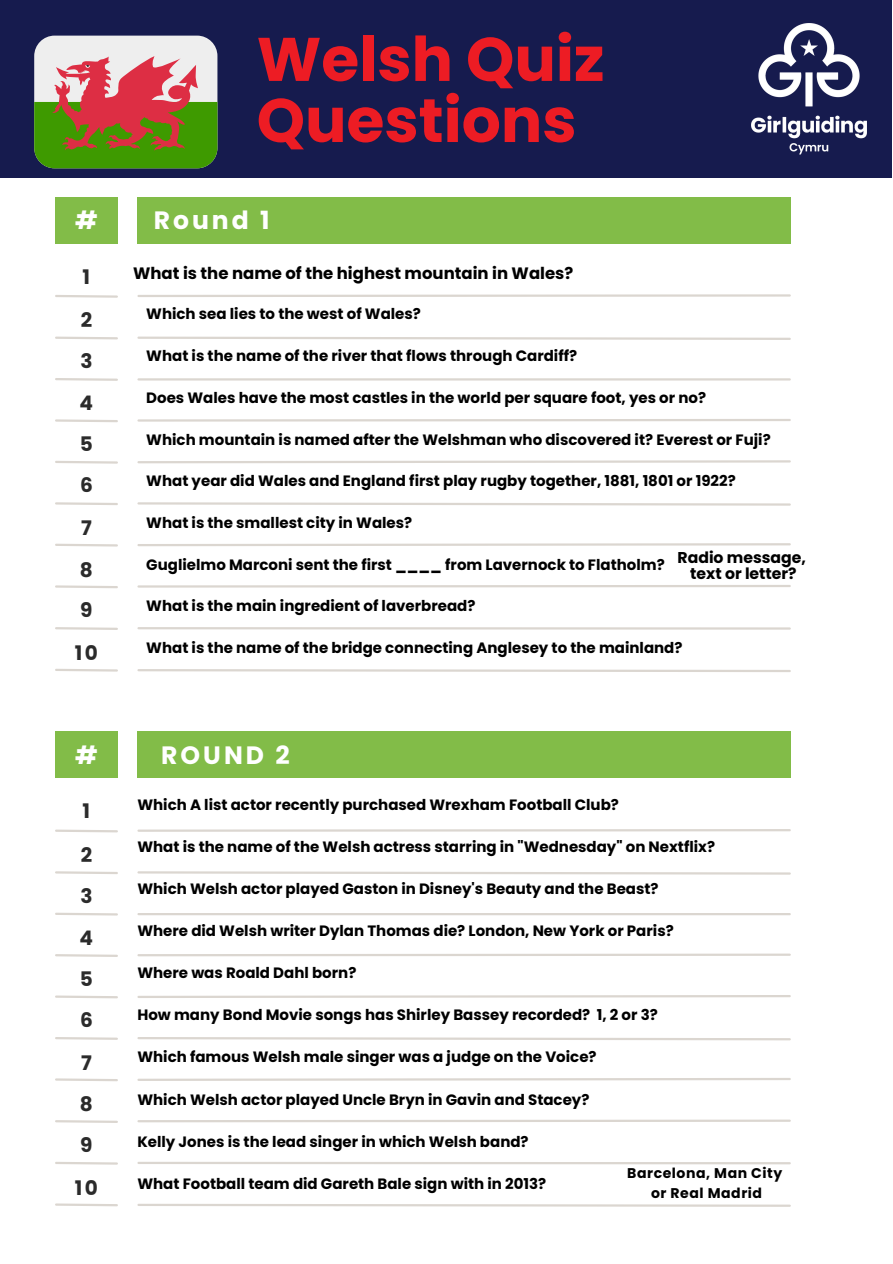
<style>
.page{position:relative;width:893px;height:1264px;background:#fff}
.page>*{position:absolute;margin:0;border:0;box-sizing:border-box;transform-origin:0 0}
.t1{font:700 61.35px/61.1px "Poppins";color:#ed1c24}
.t2{font:700 25.05px "Poppins";letter-spacing:.12em;color:#fff}
.t3{font:700 20.1px/41.1px "Poppins";color:#2b2b2b;text-align:justify}
.t4{font:700 16.5px "Poppins";color:#000}
.t5{font:700 15.6px "Poppins";color:#000}
.t6{font:700 15px "Poppins";color:#000}
.t7{font:700 14.1px/19px "Poppins";letter-spacing:.04em;color:#000;text-align:center}
</style>
<div class="page">
<div style="left:0;top:0;width:891px;height:178px;background:#161b4e"></div>
<img style="left:751px;top:24px;width:115px;height:131px">
<div style="left:55px;top:197px;width:63px;height:46px;background:#82bc48"></div>
<div style="left:137px;top:197px;width:653px;height:46px;background:#82bc48"></div>
<svg style="left:55px;top:336px;width:63px;height:4px"></svg>
<svg style="left:55px;top:378px;width:63px;height:3px"></svg>
<svg style="left:55px;top:419px;width:63px;height:4px"></svg>
<svg style="left:55px;top:461px;width:63px;height:3px"></svg>
<svg style="left:55px;top:502px;width:63px;height:3px"></svg>
<svg style="left:55px;top:543px;width:63px;height:4px"></svg>
<svg style="left:55px;top:585px;width:63px;height:4px"></svg>
<svg style="left:55px;top:627px;width:63px;height:3px"></svg>
<svg style="left:55px;top:668px;width:63px;height:4px"></svg>
<svg style="left:137px;top:336px;width:654px;height:4px"></svg>
<hr style="left:138px;top:378px;width:651px;height:2px;background:#dbd6d0">
<svg style="left:137px;top:419px;width:654px;height:3px;background:#e3e0db"></svg>
<svg style="left:137px;top:460px;width:654px;height:4px"></svg>
<svg style="left:137px;top:502px;width:654px;height:4px"></svg>
<svg style="left:137px;top:543px;width:654px;height:4px"></svg>
<svg style="left:137px;top:585px;width:654px;height:3px;background:#e3e0db"></svg>
<hr style="left:138px;top:627px;width:651px;height:2px;background:#dbd6d0">
<svg style="left:137px;top:669px;width:654px;height:3px;background:#e3e0db"></svg>
<svg style="left:55px;top:295px;width:63px;height:3px"></svg>
<svg style="left:137px;top:294px;width:654px;height:3px;background:#e3e0db"></svg>
<div style="left:55px;top:731px;width:63px;height:47px;background:#82bc48"></div>
<div style="left:137px;top:731px;width:653px;height:47px;background:#82bc48"></div>
<svg style="left:55px;top:871px;width:63px;height:3px"></svg>
<svg style="left:55px;top:912px;width:63px;height:4px"></svg>
<svg style="left:55px;top:954px;width:63px;height:3px"></svg>
<svg style="left:55px;top:995px;width:63px;height:4px"></svg>
<svg style="left:55px;top:1037px;width:63px;height:3px"></svg>
<svg style="left:55px;top:1078px;width:63px;height:4px"></svg>
<svg style="left:55px;top:1120px;width:63px;height:3px"></svg>
<svg style="left:55px;top:1162px;width:63px;height:3px"></svg>
<svg style="left:55px;top:1203px;width:63px;height:4px"></svg>
<svg style="left:137px;top:871px;width:654px;height:4px"></svg>
<hr style="left:138px;top:913px;width:651px;height:2px;background:#dbd6d0">
<svg style="left:137px;top:953px;width:654px;height:4px"></svg>
<svg style="left:137px;top:995px;width:654px;height:3px;background:#e3dfdb"></svg>
<svg style="left:137px;top:1037px;width:654px;height:4px"></svg>
<svg style="left:137px;top:1078px;width:654px;height:3px;background:#e3e0db"></svg>
<svg style="left:137px;top:1119px;width:654px;height:4px"></svg>
<hr style="left:138px;top:1161px;width:651px;height:3px;background:#dbd6d0">
<svg style="left:137px;top:1203px;width:654px;height:4px"></svg>
<svg style="left:55px;top:829px;width:63px;height:4px"></svg>
<svg style="left:137px;top:829px;width:654px;height:3px;background:#e3dfdb"></svg>
<div style="left:34px;top:36px;width:183px;height:132px;background:#eee;border-radius:20px"></div>
<svg style="left:34px;top:56px;width:183px;height:112px"></svg>
<h2 class="t2" style="left:75px;top:203px;width:24px">#</h2>
<h3 class="t3" style="left:81px;top:255px;width:13px;line-height:43.7px">1<br>2</h3>
<h3 class="t3" style="left:80px;top:341px;width:15px">3<br>4<br>5<br>6</h3>
<h3 class="t3" style="left:80px;top:507px;width:14px">7<br>8<br>9</h3>
<h3 class="t3" style="left:75px;top:632px;width:24px">10</h3>
<h2 class="t2" style="left:75px;top:737px;width:24px">#</h2>
<h3 class="t3" style="left:81px;top:789px;width:13px;line-height:43.7px">1<br>2</h3>
<h3 class="t3" style="left:80px;top:875px;width:15px">3<br>4<br>5<br>6</h3>
<h3 class="t3" style="left:80px;top:1042px;width:14px">7<br>8<br>9</h3>
<h3 class="t3" style="left:75px;top:1167px;width:24px">10</h3>
<h1 class="t1" style="left:257px;top:29px;width:349px">Welsh Quiz<br>Questions</h1>
<h2 class="t2" style="left:154px;top:203px;width:117px">Round 1</h2>
<p class="t4" style="left:133px;top:261px;width:441px">What is the name of the highest mountain in Wales?</p>
<p class="t6" style="left:146px;top:304px;width:276px">Which sea lies to the west of Wales?</p>
<p class="t6" style="left:146px;top:345px;width:432px">What is the name of the river that flows through Cardiff?</p>
<p class="t6" style="left:146px;top:387px;width:561px">Does Wales have the most castles in the world per square foot, yes or no?</p>
<p class="t6" style="left:146px;top:429px;width:626px">Which mountain is named after the Welshman who discovered it? Everest or Fuji?</p>
<p class="t6" style="left:146px;top:470px;width:591px">What year did Wales and England first play rugby together, 1881, 1801 or 1922?</p>
<p class="t6" style="left:146px;top:512px;width:267px">What is the smallest city in Wales?</p>
<p class="t6" style="left:146px;top:554px;width:661px">Guglielmo Marconi sent the first ____ from Lavernock to Flatholm? <sup>Radio</sup> <sup>message,</sup></p>
<p class="t5" style="left:690px;top:562px;width:108px">text or letter?</p>
<p class="t6" style="left:146px;top:595px;width:331px">What is the main ingredient of laverbread?</p>
<p class="t6" style="left:146px;top:637px;width:537px">What is the name of the bridge connecting Anglesey to the mainland?</p>
<h2 class="t2" style="left:161px;top:737px;width:130px">ROUND 2</h2>
<p class="t6" style="left:137px;top:794px;width:483px">Which A list actor recently purchased Wrexham Football Club?</p>
<p class="t6" style="left:137px;top:836px;width:579px">What is the name of the Welsh actress starring in "Wednesday" on Nextflix?</p>
<p class="t6" style="left:137px;top:878px;width:522px">Which Welsh actor played Gaston in Disney's Beauty and the Beast?</p>
<p class="t6" style="left:137px;top:920px;width:538px">Where did Welsh writer Dylan Thomas die? London, New York or Paris?</p>
<p class="t6" style="left:137px;top:962px;width:220px">Where was Roald Dahl born?</p>
<p class="t6" style="left:137px;top:1004px;width:522px">How many Bond Movie songs has Shirley Bassey recorded? 1, 2 or 3?</p>
<p class="t6" style="left:137px;top:1046px;width:460px">Which famous Welsh male singer was a judge on the Voice?</p>
<p class="t6" style="left:137px;top:1088px;width:453px">Which Welsh actor played Uncle Bryn in Gavin and Stacey?</p>
<p class="t6" style="left:137px;top:1130px;width:393px">Kelly Jones is the lead singer in which Welsh band?</p>
<p class="t6" style="left:137px;top:1172px;width:410px">What Football team did Gareth Bale sign with in 2013?</p>
<p class="t7" style="left:627px;top:1163px;width:157px">Barcelona, Man City or Real Madrid</p>
</div>
